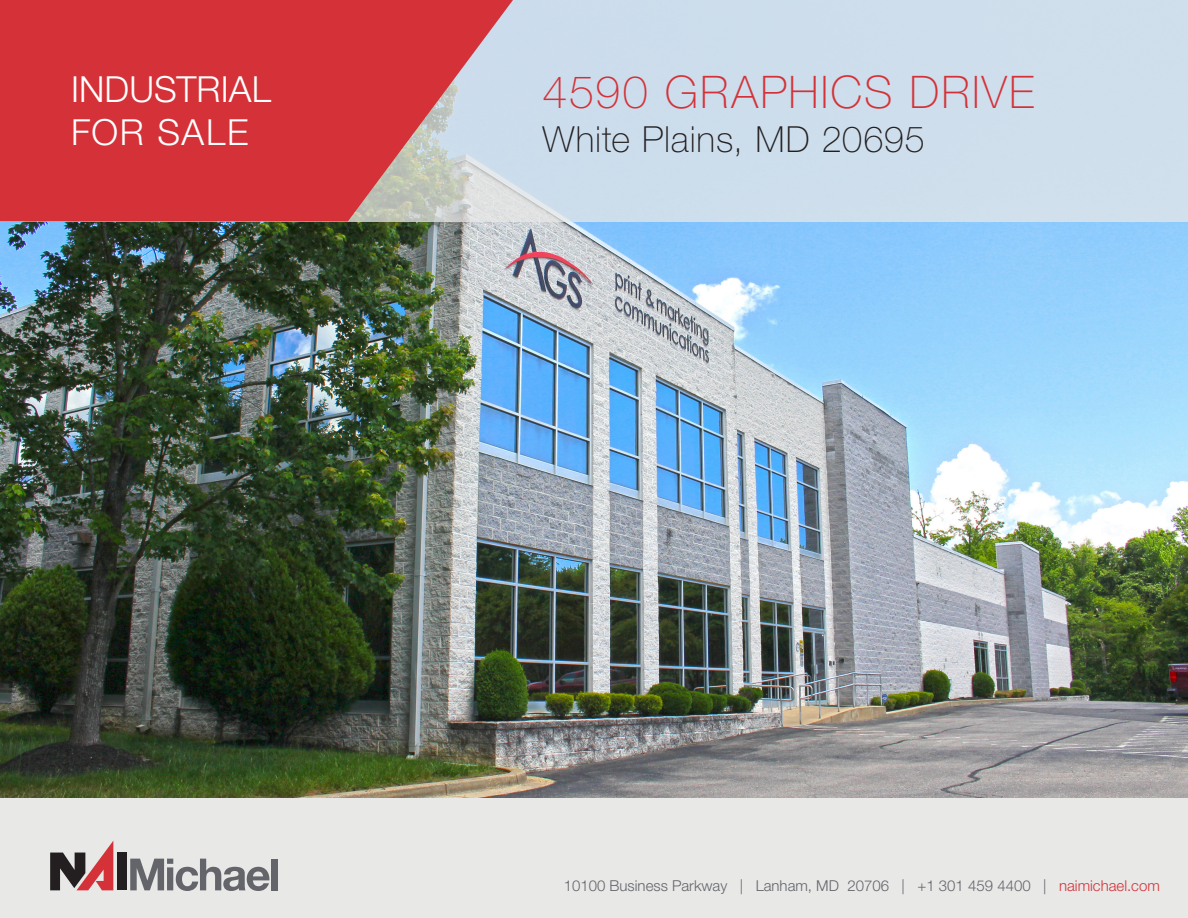
<style>
.page{position:relative;width:1188px;height:918px;background:#fff}
.page>*{position:absolute;margin:0;border:0;box-sizing:border-box;transform-origin:0 0}
.t1{font:100 45px "Helvetica Neue LT Std";letter-spacing:.05em;color:#d43238}
.t2{font:100 36px "Helvetica Neue LT Std";letter-spacing:.02em;color:#231f20}
.t3{font:300 36px "Helvetica Neue LT Std";letter-spacing:.005em;color:#fff}
.t4{font:300 15px "Helvetica Neue LT Std";color:#63656a}
.s1{color:#d43238}
</style>
<div class="page">
<img style="left:0;top:221px;width:1188px;height:577px">
<div style="left:0;top:0;width:1188px;height:221px;background:#cedeec"></div>
<div style="left:0;top:798px;width:1188px;height:120px;background:#e8e8e7"></div>
<svg style="left:0;top:0;width:513px;height:221px;fill:#d43238"></svg>
<div style="left:117px;top:853px;width:10px;height:37px;background:#231f20"></div>
<svg style="left:50px;top:841px;width:63px;height:49px"></svg>
<svg style="left:130px;top:859px;width:140px;height:32px"></svg>
<div style="left:272px;top:859px;width:6px;height:31px;background:#63656a"></div>
<p class="t3" style="left:71px;top:67px;width:202px">INDUSTRIAL</p>
<p class="t3" style="left:71px;top:110px;width:179px">FOR SALE</p>
<p class="t1" style="left:542px;top:67px;width:493px">4590 GRAPHICS DRIVE</p>
<p class="t2" style="left:542px;top:118px;width:384px">White Plains, MD 20695</p>
<p class="t4" style="left:564px;top:876px;width:598px">10100 Business Parkway | Lanham, MD 20706 | +1 301 459 4400 | <span class="s1">naimichael.com</span></p>
</div>
